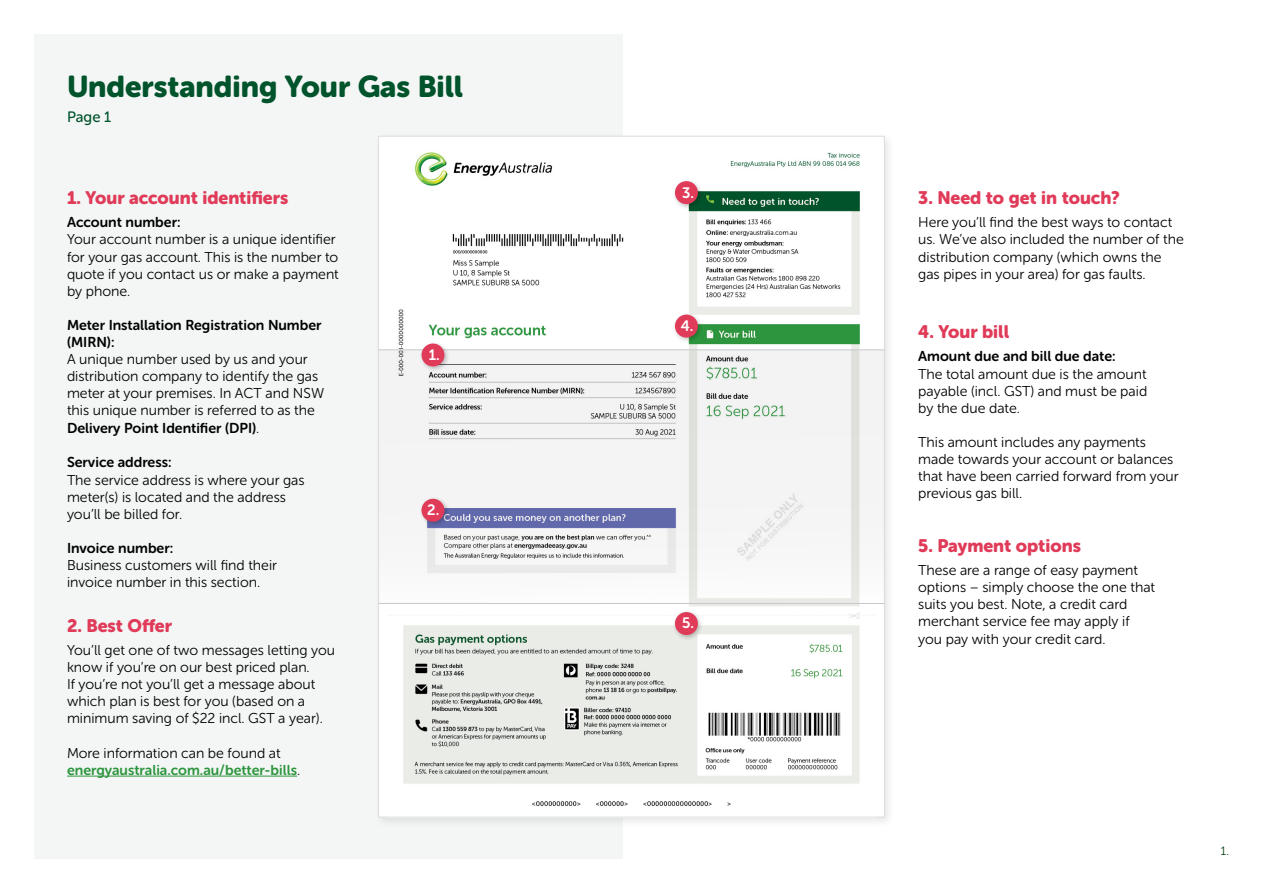
<style>
.page{position:relative;width:1263px;height:893px;background:#fff}
.page>*{position:absolute;margin:0;border:0;box-sizing:border-box;transform-origin:0 0}
.t1{font:30px "Museo Sans Rounded 900";color:#00532b}
.t2{font:18px "Museo Sans Rounded 900";color:#e03b59}
.t3{font:15px "Museo Sans Rounded 700";color:#fff}
.t4{font:15px "Museo Sans Rounded 500";color:#00532b}
.t5{font:14.25px/17.1px "Museo Sans Rounded 300";color:#000}
.t6{font:14.25px/17.1px "Museo Sans Rounded 700";color:#000}
.t7{font:14.25px "Museo Sans Rounded 700";color:#2e953e}
.t8{font:12px "Museo Sans Rounded 300";color:#003c10}
.s1{font-family:"Museo Sans Rounded 300"}
.s2{font-family:"Museo Sans Rounded 300";color:#000}
</style>
<div class="page">
<div style="left:34px;top:34px;width:588px;height:825px;background:#f3f6f5"></div>
<hr style="left:67px;top:776px;width:230px;height:1px;background:#2e953e">
<div style="left:373px;top:131px;width:523px;height:697px;background:#000;opacity:.1"></div>
<img style="left:387px;top:138px;width:488px;height:677px">
<div style="left:373px;top:344px;width:523px;height:270px;background:#000;opacity:.1"></div>
<svg style="left:380px;top:351px;width:503px;height:250px;fill:#f4f4f4"></svg>
<div style="left:672px;top:178px;width:32px;height:32px;background:#000;opacity:.25"></div>
<div style="left:675px;top:181px;width:23px;height:23px;background:#e03b59;border-radius:50%"></div>
<div style="left:672px;top:312px;width:31px;height:32px;background:#000;opacity:.25"></div>
<div style="left:675px;top:315px;width:23px;height:23px;background:#e03b59;border-radius:50%"></div>
<div style="left:672px;top:609px;width:32px;height:32px;background:#000;opacity:.25"></div>
<div style="left:675px;top:612px;width:23px;height:23px;background:#e03b59;border-radius:50%"></div>
<hr style="left:378px;top:350px;width:507px;height:1px;background:#c7c8ca">
<hr style="left:378px;top:603px;width:507px;height:1px;background:#c7c8ca">
<div style="left:418px;top:496px;width:32px;height:32px;background:#000;opacity:.25"></div>
<div style="left:421px;top:499px;width:23px;height:23px;background:#e03b59;border-radius:50%"></div>
<div style="left:418px;top:341px;width:32px;height:32px;background:#000;opacity:.25"></div>
<div style="left:421px;top:343px;width:23px;height:23px;background:#e03b59;border-radius:50%"></div>
<h1 class="t1" style="left:67px;top:69px;width:398px">Understanding Your Gas Bill</h1>
<p class="t4" style="left:67px;top:108px;width:46px">Page 1</p>
<p class="t2" style="left:67px;top:187px;width:223px">1. Your account identifiers</p>
<p class="t6" style="left:67px;top:214px;width:115px">Account number:</p>
<p class="t5" style="left:67px;top:231px;width:273px">Your account number is a unique identifier for your gas account. This is the number to quote if you contact us or make a payment by phone.</p>
<p class="t6" style="left:67px;top:316px;width:256px">Meter Installation Registration Number (MIRN):</p>
<p class="t5" style="left:67px;top:351px;width:259px">A unique number used by us and your distribution company to identify the gas meter at your premises. In ACT and NSW this unique number is referred to as the</p>
<p class="t6" style="left:67px;top:420px;width:194px">Delivery Point Identifier (DPI)<span class="s1">.</span></p>
<p class="t6" style="left:67px;top:454px;width:106px">Service address:</p>
<p class="t5" style="left:67px;top:471px;width:239px">The service address is where your gas meter(s) is located and the address you’ll be billed for.</p>
<p class="t6" style="left:67px;top:539px;width:108px">Invoice number:</p>
<p class="t5" style="left:67px;top:557px;width:211px">Business customers will find their invoice number in this section.</p>
<p class="t2" style="left:67px;top:615px;width:107px">2. Best Offer</p>
<p class="t5" style="left:67px;top:642px;width:270px">You’ll get one of two messages letting you know if you’re on our best priced plan.<br>If you’re not you’ll get a message about which plan is best for you (based on a minimum saving of $22 incl. GST a year).</p>
<p class="t5" style="left:67px;top:744px;width:215px">More information can be found at</p>
<p class="t7" style="left:67px;top:762px;width:235px">energyaustralia.com.au/better-bills<span class="s2">.</span></p>
<p class="t3" style="left:429px;top:346px;width:12px">1.</p>
<p class="t3" style="left:427px;top:502px;width:14px">2.</p>
<p class="t3" style="left:682px;top:184px;width:13px">3.</p>
<p class="t3" style="left:681px;top:317px;width:14px">4.</p>
<p class="t3" style="left:682px;top:615px;width:13px">5.</p>
<p class="t2" style="left:918px;top:187px;width:203px">3. Need to get in touch?</p>
<p class="t5" style="left:918px;top:214px;width:267px">Here you’ll find the best ways to contact us. We’ve also included the number of the distribution company (which owns the gas pipes in your area) for gas faults.</p>
<p class="t2" style="left:918px;top:321px;width:93px">4. Your bill</p>
<p class="t6" style="left:918px;top:348px;width:199px">Amount due and bill due date:</p>
<p class="t5" style="left:918px;top:365px;width:231px;text-align:justify">The total amount due is the amount payable (incl. GST) and must be paid by the due date.</p>
<p class="t5" style="left:918px;top:433px;width:262px">This amount includes any payments made towards your account or balances that have been carried forward from your previous gas bill.</p>
<p class="t2" style="left:918px;top:535px;width:164px">5. Payment options</p>
<p class="t5" style="left:918px;top:562px;width:238px">These are a range of easy payment options – simply choose the one that suits you best. Note, a credit card merchant service fee may apply if you pay with your credit card.</p>
<p class="t8" style="left:1221px;top:845px;width:9px">1.</p>
</div>
